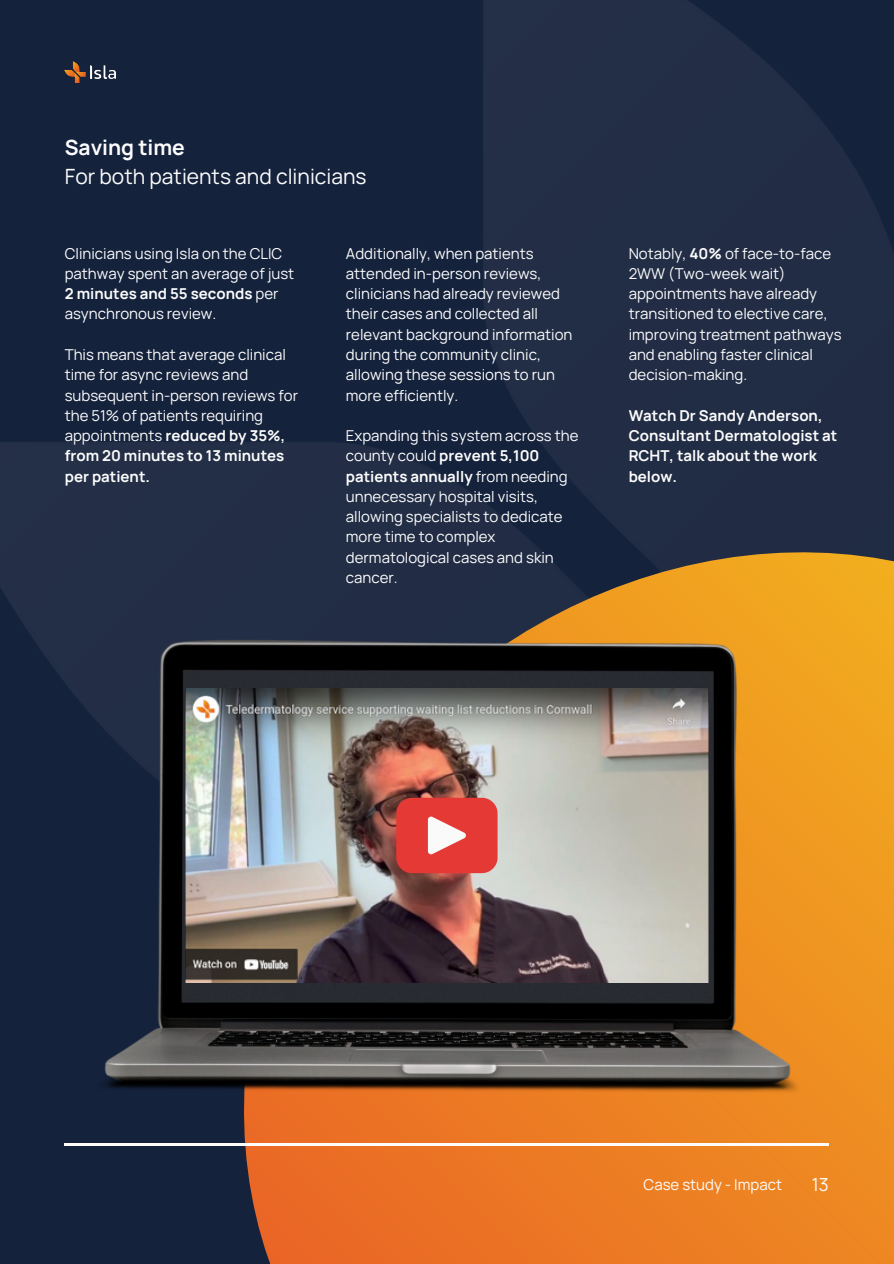
<style>
.page{position:relative;width:894px;height:1264px;background:#fff}
.page>*{position:absolute;margin:0;border:0;box-sizing:border-box;transform-origin:0 0}
.t1{font:21px/29.2px "Manrope";color:#fdfdfd}
.t2{font:18px "Manrope";color:#fdfdfd}
.t3{font:15px/20.2px "Manrope";color:#fdfdfd}
.t4{font:700 15px/20.2px "Manrope";color:#fdfdfd}
.s1{font-weight:700}
</style>
<div class="page">
<img style="left:0;top:0;width:893px;height:1263px">
<svg style="left:187px;top:495px;width:706px;height:768px"></svg>
<img style="left:91px;top:639px;width:711px;height:455px">
<svg style="left:65px;top:1142px;width:763px;height:3px"></svg>
<img style="left:185px;top:688px;width:523px;height:294px">
<img style="left:65px;top:61px;width:50px;height:21px">
<svg style="left:396px;top:797px;width:101px;height:76px"></svg>
<p class="t1" style="left:65px;top:132px;width:303px"><span class="s1">Saving time<br></span>For both patients and clinicians</p>
<p class="t3" style="left:65px;top:243px;width:231px">Clinicians using Isla on the CLIC pathway spent an average of just<br><span class="s1">2 minutes and 55 seconds</span> per asynchronous review.</p>
<p class="t3" style="left:65px;top:344px;width:235px">This means that average clinical time for async reviews and subsequent in-person reviews for the 51% of patients requiring appointments <span class="s1">reduced by 35%, from 20 minutes to 13 minutes per patient.</span></p>
<h1 class="t3" style="left:346px;top:243px;width:228px">Additionally, when patients attended in-person reviews, clinicians had already reviewed their cases and collected all relevant background information during the community clinic, allowing these sessions to run more efficiently.</h1>
<p class="t3" style="left:346px;top:425px;width:234px">Expanding this system across the county could <span class="s1">prevent 5,100 patients annually</span> from needing unnecessary hospital visits, allowing specialists to dedicate more time to complex dermatological cases and skin cancer.</p>
<p class="t3" style="left:628px;top:243px;width:214px">Notably, <span class="s1">40%</span> of face-to-face<br>2WW (Two-week wait) appointments have already transitioned to elective care, improving treatment pathways and enabling faster clinical decision-making.</p>
<p class="t4" style="left:628px;top:405px;width:210px">Watch Dr Sandy Anderson,<br>Consultant Dermatologist at<br>RCHT, talk about the work below.</p>
<p class="t3" style="left:643px;top:1173px;width:140px">Case study - Impact</p>
<p class="t2" style="left:811px;top:1172px;width:18px">13</p>
</div>
